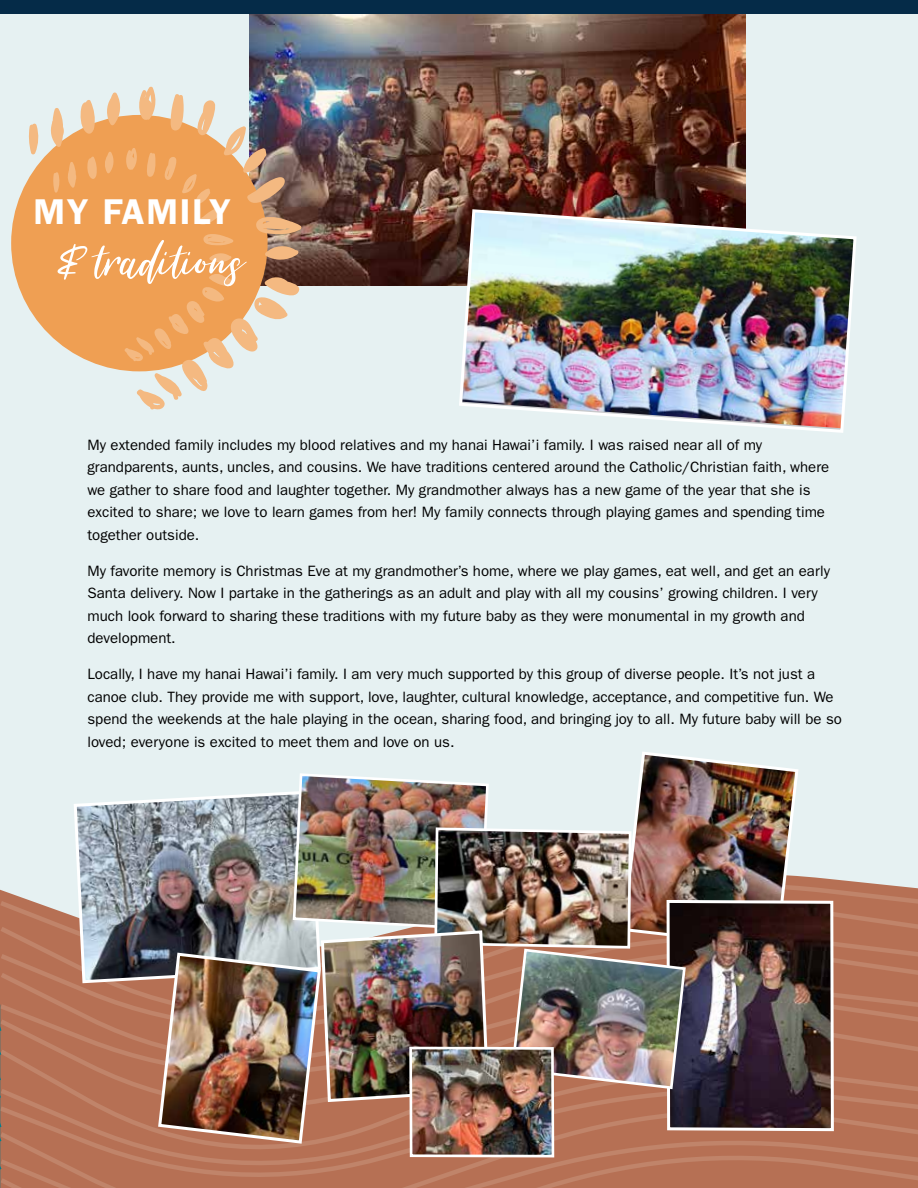
<style>
.page{position:relative;width:918px;height:1188px;background:#e6f1f2}
.page>*{position:absolute;margin:0;border:0;box-sizing:border-box;transform-origin:0 0}
.t1{font:63px "Summer Festival Alt";color:#fff}
.t2{font:600 36px "ITC Franklin Gothic Std";letter-spacing:.05em;color:#fff}
.t3{font:15px/22.5px "ITC Franklin Gothic Std";color:#000}
.s1{font-size:57px}
</style>
<div class="page">
<img style="left:250px;top:14px;width:495px;height:271px">
<img style="left:457px;top:208px;width:400px;height:225px">
<div style="left:11px;top:115px;width:257px;height:256px;background:#ef9f53;border-radius:50%"></div>
<svg style="left:28px;top:123px;width:11px;height:32px"></svg>
<svg style="left:50px;top:108px;width:14px;height:39px"></svg>
<svg style="left:80px;top:100px;width:16px;height:34px"></svg>
<svg style="left:106px;top:92px;width:16px;height:34px"></svg>
<svg style="left:139px;top:86px;width:17px;height:34px"></svg>
<svg style="left:53px;top:172px;width:7px;height:21px"></svg>
<svg style="left:68px;top:162px;width:8px;height:26px"></svg>
<svg style="left:87px;top:156px;width:10px;height:23px"></svg>
<svg style="left:105px;top:152px;width:9px;height:22px"></svg>
<svg style="left:126px;top:148px;width:11px;height:22px"></svg>
<svg style="left:147px;top:153px;width:9px;height:24px"></svg>
<img style="left:165px;top:93px;width:137px;height:170px">
<svg style="left:124px;top:273px;width:178px;height:137px"></svg>
<div style="left:0;top:0;width:918px;height:14px;background:#052b48"></div>
<img style="left:0;top:752px;width:918px;height:436px">
<h2 class="t2" style="left:33px;top:190px;width:199px">MY FAMILY</h2>
<h1 class="t1" style="left:59px;top:227px;width:188px"><span class="s1">&amp;</span> traditions</h1>
<p class="t3" style="left:87px;top:434px;width:743px">My extended family includes my blood relatives and my hanai Hawai’i family. I was raised near all of my grandparents, aunts, uncles, and cousins. We have traditions centered around the Catholic/Christian faith, where we gather to share food and laughter together. My grandmother always has a new game of the year that she is excited to share; we love to learn games from her! My family connects through playing games and spending time together outside.</p>
<p class="t3" style="left:87px;top:560px;width:744px">My favorite memory is Christmas Eve at my grandmother’s home, where we play games, eat well, and get an early Santa delivery. Now I partake in the gatherings as an adult and play with all my cousins’ growing children. I very much look forward to sharing these traditions with my future baby as they were monumental in my growth and development.</p>
<p class="t3" style="left:87px;top:663px;width:756px">Locally, I have my hanai Hawai’i family. I am very much supported by this group of diverse people. It’s not just a canoe club. They provide me with support, love, laughter, cultural knowledge, acceptance, and competitive fun. We spend the weekends at the hale playing in the ocean, sharing food, and bringing joy to all. My future baby will be so loved; everyone is excited to meet them and love on us.</p>
</div>
